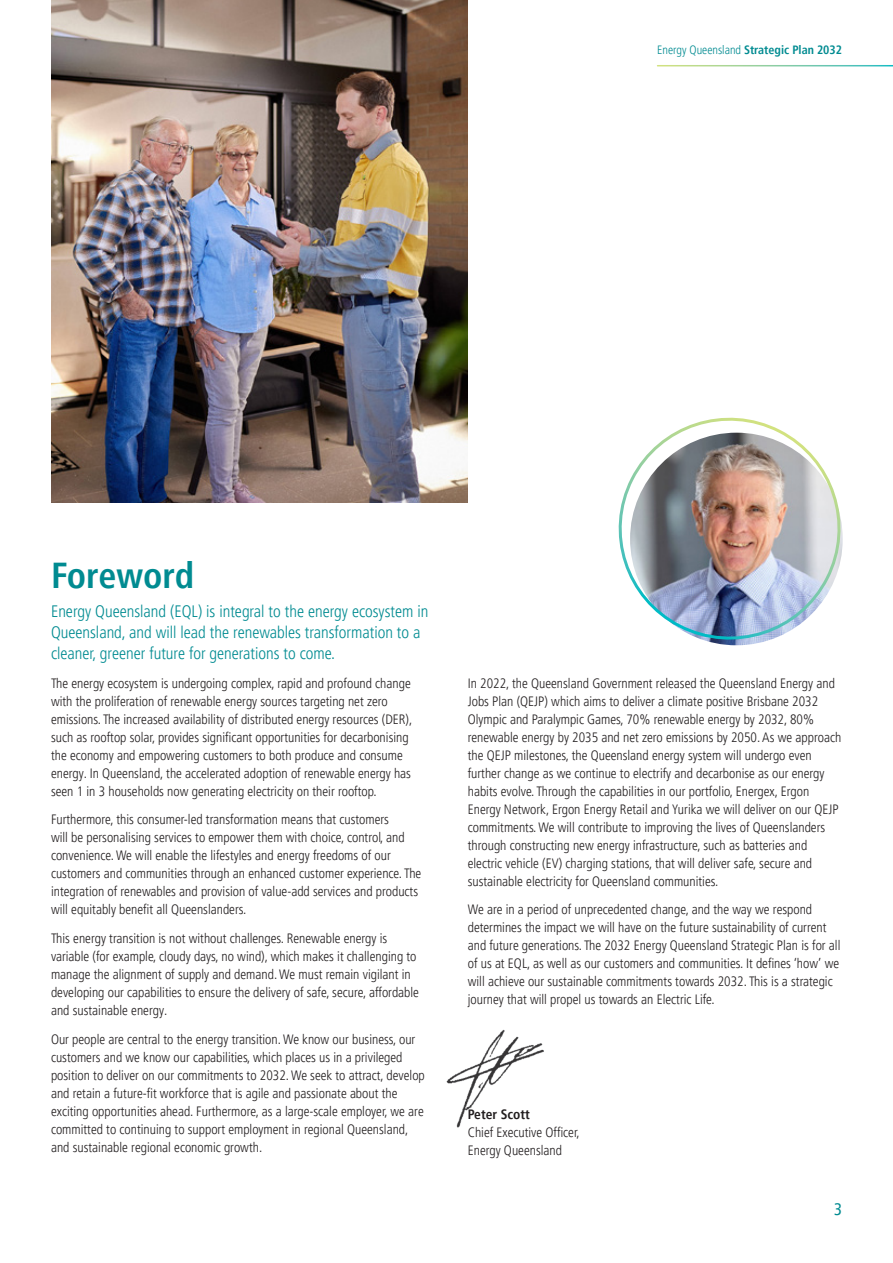
<style>
.page{position:relative;width:893px;height:1263px;background:#fff}
.page>*{position:absolute;margin:0;border:0;box-sizing:border-box;transform-origin:0 0}
.t1{font:700 condensed 36px "Frutiger LT Pro";color:#008b91}
.t2{font:300 condensed 16.5px/21px "Frutiger LT Pro";color:#008b91}
.t3{font:condensed 16.5px "Frutiger LT Pro";color:#008b91}
.t4{font:300 condensed 13.5px/18px "Frutiger LT Pro";color:#231f20}
.t5{font:700 condensed 13.5px "Frutiger LT Pro";color:#231f20}
.t6{font:700 condensed 12px "Frutiger LT Pro";color:#008b91}
.s1{font-weight:300}
</style>
<div class="page">
<img style="left:51px;top:0;width:417px;height:502px">
<img style="left:618px;top:417px;width:225px;height:229px">
<img style="left:446px;top:1029px;width:98px;height:99px">
<p class="t6" style="left:657px;top:42px;width:186px"><span class="s1">Energy Queensland</span> Strategic Plan 2032</p>
<h1 class="t1" style="left:51px;top:554px;width:145px">Foreword</h1>
<p class="t2" style="left:51px;top:601px;width:379px">Energy Queensland (EQL) is integral to the energy ecosystem in<br>Queensland, and will lead the renewables transformation to a cleaner, greener future for generations to come.</p>
<p class="t4" style="left:51px;top:674px;width:363px">The energy ecosystem is undergoing complex, rapid and profound change with the proliferation of renewable energy sources targeting net zero emissions. The increased availability of distributed energy resources (DER),</p>
<p class="t4" style="left:51px;top:728px;width:359px">such as rooftop solar, provides significant opportunities for decarbonising</p>
<p class="t4" style="left:51px;top:746px;width:361px">the economy and empowering customers to both produce and consume energy. In Queensland, the accelerated adoption of renewable energy has seen 1 in 3 households now generating electricity on their rooftop.</p>
<p class="t4" style="left:51px;top:811px;width:372px">Furthermore, this consumer-led transformation means that customers<br>will be personalising services to empower them with choice, control, and convenience. We will enable the lifestyles and energy freedoms of our customers and communities through an enhanced customer experience. The integration of renewables and provision of value-add services and products</p>
<p class="t4" style="left:51px;top:901px;width:197px">will equitably benefit all Queenslanders.</p>
<p class="t4" style="left:51px;top:929px;width:370px">This energy transition is not without challenges. Renewable energy is variable (for example, cloudy days, no wind), which makes it challenging to manage the alignment of supply and demand. We must remain vigilant in developing our capabilities to ensure the delivery of safe, secure, affordable and sustainable energy.</p>
<p class="t4" style="left:51px;top:1030px;width:375px">Our people are central to the energy transition. We know our business, our customers and we know our capabilities, which places us in a privileged position to deliver on our commitments to 2032. We seek to attract, develop</p>
<p class="t4" style="left:51px;top:1084px;width:348px">and retain a future-fit workforce that is agile and passionate about the</p>
<p class="t4" style="left:51px;top:1102px;width:374px">exciting opportunities ahead. Furthermore, as a large-scale employer, we are committed to continuing to support employment in regional Queensland, and sustainable regional economic growth.</p>
<p class="t4" style="left:468px;top:674px;width:375px">In 2022, the Queensland Government released the Queensland Energy and Jobs Plan (QEJP) which aims to deliver a climate positive Brisbane 2032<br>Olympic and Paralympic Games, 70% renewable energy by 2032, 80% renewable energy by 2035 and net zero emissions by 2050. As we approach the QEJP milestones, the Queensland energy system will undergo even further change as we continue to electrify and decarbonise as our energy habits evolve. Through the capabilities in our portfolio, Energex, Ergon Energy Network, Ergon Energy Retail and Yurika we will deliver on our QEJP commitments. We will contribute to improving the lives of Queenslanders through constructing new energy infrastructure, such as batteries and electric vehicle (EV) charging stations, that will deliver safe, secure and sustainable electricity for Queensland communities.</p>
<p class="t4" style="left:468px;top:901px;width:374px">We are in a period of unprecedented change, and the way we respond determines the impact we will have on the future sustainability of current and future generations. The 2032 Energy Queensland Strategic Plan is for all</p>
<p class="t4" style="left:468px;top:955px;width:373px">of us at EQL, as well as our customers and communities. It defines ‘how’ we</p>
<p class="t4" style="left:468px;top:973px;width:366px">will achieve our sustainable commitments towards 2032. This is a strategic journey that will propel us towards an Electric Life.</p>
<p class="t5" style="left:468px;top:1106px;width:64px">Peter Scott</p>
<p class="t4" style="left:468px;top:1123px;width:114px">Chief Executive Officer,</p>
<p class="t4" style="left:468px;top:1141px;width:96px">Energy Queensland</p>
<p class="t3" style="left:834px;top:1200px;width:9px">3</p>
</div>
